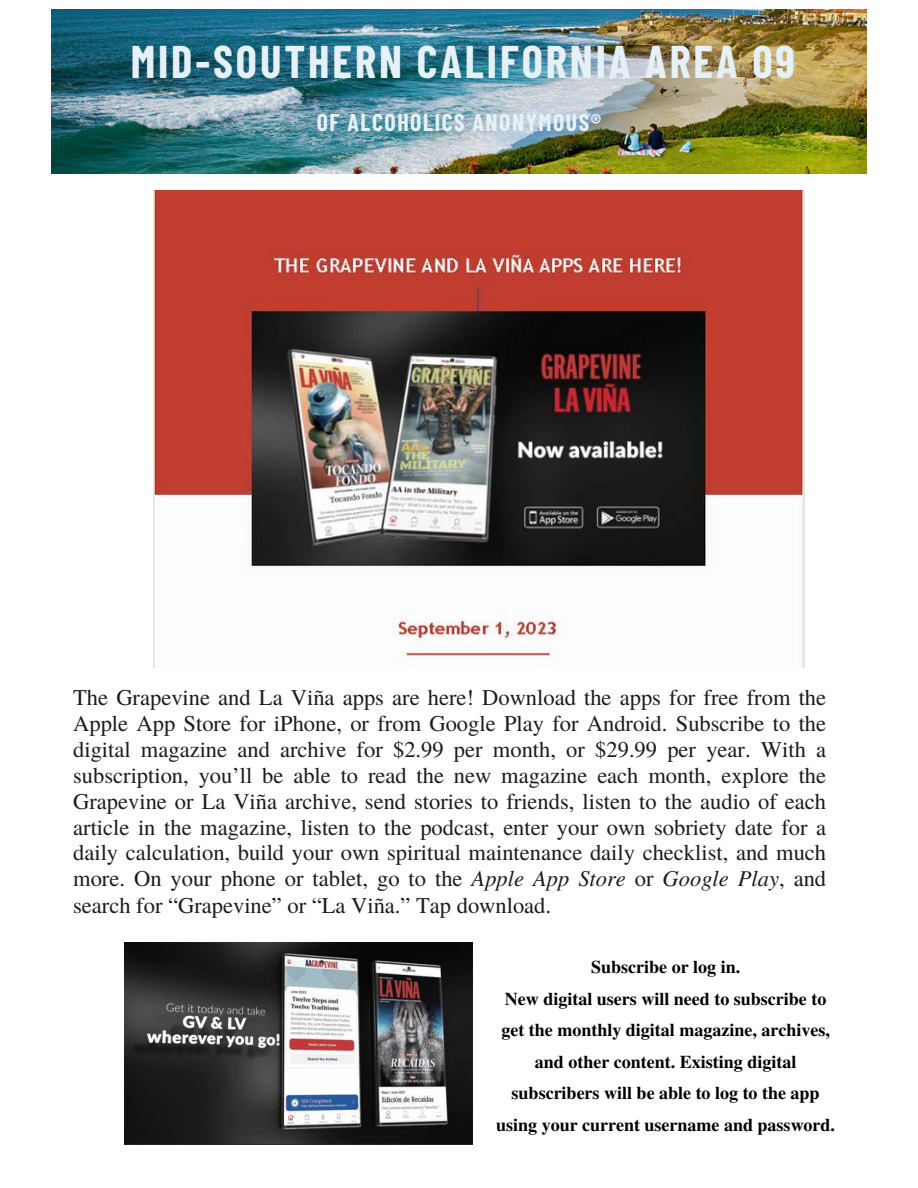
<style>
.page{position:relative;width:918px;height:1188px;background:#fff}
.page>*{position:absolute;margin:0;border:0;box-sizing:border-box;transform-origin:0 0}
.t1{font:700 44.7px "Barlow Condensed";letter-spacing:.065em;color:#e6f1f7}
.t2{font:700 23.7px "Barlow Condensed";letter-spacing:.065em;color:#e6f1f7}
.t3{font:22.5px/26px "Te X Gyre Termes";color:#1c1b21;text-align:justify}
.t4{font:700 18px/31.5px "Te X Gyre Termes";color:#000;text-align:center}
.s1{font-style:italic}
</style>
<div class="page">
<img style="left:52px;top:10px;width:814px;height:164px">
<img style="left:154px;top:190px;width:651px;height:477px">
<img style="left:124px;top:943px;width:349px;height:201px">
<p class="t1" style="left:131px;top:34px;width:666px">MID-SOUTHERN CALIFORNIA AREA 09</p>
<p class="t2" style="left:317px;top:107px;width:286px">OF ALCOHOLICS ANONYMOUS®</p>
<p class="t3" style="left:73px;top:683px;width:754px">The Grapevine and La Viña apps are here! Download the apps for free from the Apple App Store for iPhone, or from Google Play for Android. Subscribe to the digital magazine and archive for $2.99 per month, or $29.99 per year. With a subscription, you’ll be able to read the new magazine each month, explore the Grapevine or La Viña archive, send stories to friends, listen to the audio of each article in the magazine, listen to the podcast, enter your own sobriety date for a daily calculation, build your own spiritual maintenance daily checklist, and much more. On your phone or tablet, go to the <span class="s1">Apple App Store</span> or <span class="s1">Google Play</span>, and search for “Grapevine” or “La Viña.” Tap download.</p>
<p class="t4" style="left:591px;top:951px;width:151px">Subscribe or log in.</p>
<p class="t4" style="left:496px;top:982px;width:341px">New digital users will need to subscribe to get the monthly digital magazine, archives, and other content. Existing digital subscribers will be able to log to the app using your current username and password.</p>
</div>
